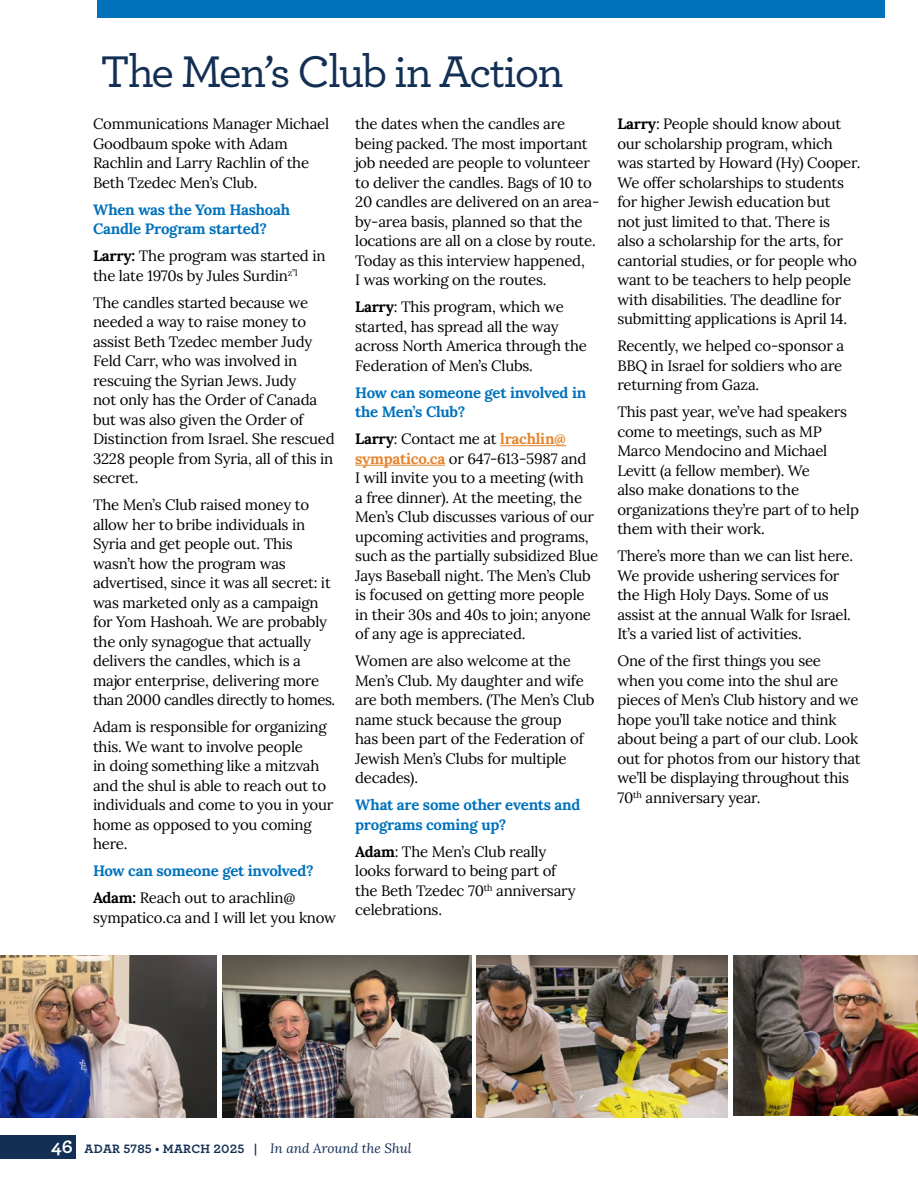
<style>
.page{position:relative;width:918px;height:1188px;background:#fff}
.page>*{position:absolute;margin:0;border:0;box-sizing:border-box;transform-origin:0 0}
.t1{font:500 46.5px "Archer";letter-spacing:-.04em;color:#132f54}
.t2{font:15px/19.5px "Lora";letter-spacing:-.015em;color:#000}
.t3{font:700 15px/19.5px "Lora";letter-spacing:-.015em;color:#0072bc}
.t4{font:700 12.75px "Archer";letter-spacing:.02em;color:#132f54}
.s1{font-weight:700}
.s2{color:#000}
.s3{font-weight:400;color:#000}
.s4{font-weight:700;color:#e5852f}
.s5{font-size:19.5px;color:#fff}
.s6{font-family:"Lora";font-weight:400;font-style:italic;font-size:13.5px}
</style>
<div class="page">
<hr style="left:500px;top:445px;width:66px;height:1px;background:#e5852f">
<hr style="left:355px;top:465px;width:90px;height:1px;background:#e5852f">
<div style="left:98px;top:0;width:167px;height:18px;background:#0072bc"></div>
<div style="left:253px;top:0;width:167px;height:18px;background:#0072bc"></div>
<div style="left:408px;top:0;width:167px;height:18px;background:#0072bc"></div>
<div style="left:562px;top:0;width:168px;height:18px;background:#0072bc"></div>
<div style="left:717px;top:0;width:168px;height:18px;background:#0072bc"></div>
<div style="left:0;top:1136px;width:76px;height:23px;background:#132f54"></div>
<img style="left:0;top:955px;width:217px;height:162px">
<img style="left:222px;top:955px;width:250px;height:162px">
<img style="left:477px;top:955px;width:250px;height:162px">
<img style="left:733px;top:955px;width:185px;height:161px">
<h1 class="t1" style="left:101px;top:38px;width:465px">The Men’s Club in Action</h1>
<p class="t2" style="left:93px;top:113px;width:238px">Communications Manager Michael<br>Goodbaum spoke with Adam<br>Rachlin and Larry Rachlin of the<br>Beth Tzedec Men’s Club.</p>
<p class="t3" style="left:93px;top:199px;width:199px">When was the Yom Hashoah<br>Candle Program started?</p>
<p class="t2" style="left:93px;top:245px;width:234px"><span class="s1">Larry:</span> The program was started in the late 1970s by Jules Surdin<sup>z”l</sup></p>
<p class="t2" style="left:93px;top:292px;width:243px">The candles started because we needed a way to raise money to assist Beth Tzedec member Judy<br>Feld Carr, who was involved in rescuing the Syrian Jews. Judy<br>not only has the Order of Canada but was also given the Order of<br>Distinction from Israel. She rescued<br>3228 people from Syria, all of this in secret.</p>
<p class="t2" style="left:93px;top:494px;width:244px">The Men’s Club raised money to allow her to bribe individuals in<br>Syria and get people out. This wasn’t how the program was advertised, since it was all secret: it was marketed only as a campaign for Yom Hashoah. We are probably the only synagogue that actually delivers the candles, which is a major enterprise, delivering more than 2000 candles directly to homes.</p>
<p class="t2" style="left:93px;top:716px;width:242px">Adam is responsible for organizing this. We want to involve people<br>in doing something like a mitzvah and the shul is able to reach out to individuals and come to you in your home as opposed to you coming here.</p>
<p class="t3" style="left:93px;top:856px;width:222px;line-height:27px">How can someone get involved?<br><span class="s2">Adam:</span> <span class="s3">Reach out to arachlin@</span></p>
<p class="t2" style="left:93px;top:907px;width:245px">sympatico.ca and I will let you know</p>
<p class="t2" style="left:355px;top:113px;width:246px">the dates when the candles are being packed. The most important job needed are people to volunteer to deliver the candles. Bags of 10 to 20 candles are delivered on an area&shy;by-area basis, planned so that the locations are all on a close by route.<br>Today as this interview happened,<br>I was working on the routes.</p>
<p class="t2" style="left:355px;top:296px;width:233px"><span class="s1">Larry</span>: This program, which we started, has spread all the way across North America through the<br>Federation of Men’s Clubs.</p>
<p class="t3" style="left:355px;top:382px;width:233px">How can someone get involved in the Men’s Club?</p>
<p class="t2" style="left:355px;top:428px;width:245px"><span class="s1">Larry</span>: Contact me at <span class="s4">lrachlin@ sympatico.ca</span> or 647-613-5987 and<br>I will invite you to a meeting (with<br>a free dinner). At the meeting, the Men’s Club discusses various of our upcoming activities and programs, such as the partially subsidized Blue Jays Baseball night. The Men’s Club is focused on getting more people in their 30s and 40s to join; anyone of any age is appreciated.</p>
<p class="t2" style="left:355px;top:650px;width:241px">Women are also welcome at the<br>Men’s Club. My daughter and wife are both members. (The Men’s Club name stuck because the group<br>has been part of the Federation of<br>Jewish Men’s Clubs for multiple decades).</p>
<p class="t3" style="left:355px;top:794px;width:227px">What are some other events and programs coming up?</p>
<p class="t2" style="left:355px;top:841px;width:222px"><span class="s1">Adam</span>: The Men’s Club really looks forward to being part of the Beth Tzedec 70<sup>th</sup> anniversary celebrations.</p>
<p class="t2" style="left:617px;top:113px;width:245px"><span class="s1">Larry</span>: People should know about our scholarship program, which was started by Howard (Hy) Cooper.<br>We offer scholarships to students for higher Jewish education but<br>not just limited to that. There is also a scholarship for the arts, for cantorial studies, or for people who want to be teachers to help people with disabilities. The deadline for submitting applications is April 14.</p>
<p class="t2" style="left:617px;top:335px;width:228px;text-align:justify">Recently, we helped co-sponsor a BBQ in Israel for soldiers who are returning from Gaza.</p>
<p class="t2" style="left:617px;top:401px;width:243px">This past year, we’ve had speakers come to meetings, such as MP<br>Marco Mendocino and Michael<br>Levitt (a fellow member). We<br>also make donations to the organizations they’re part of to help them with their work.</p>
<p class="t2" style="left:617px;top:545px;width:237px">There’s more than we can list here.<br>We provide ushering services for the High Holy Days. Some of us assist at the annual Walk for Israel.<br>It’s a varied list of activities.</p>
<p class="t2" style="left:617px;top:650px;width:245px">One of the first things you see when you come into the shul are pieces of Men’s Club history and we hope you’ll take notice and think about being a part of our club. Look out for photos from our history that we’ll be displaying throughout this<br>70<sup>th</sup> anniversary year.</p>
<p class="t4" style="left:51px;top:1139px;width:362px"><span class="s5">46</span> ADAR 5785 • MARCH 2025 | <span class="s6">In and Around the Shul</span></p>
</div>
